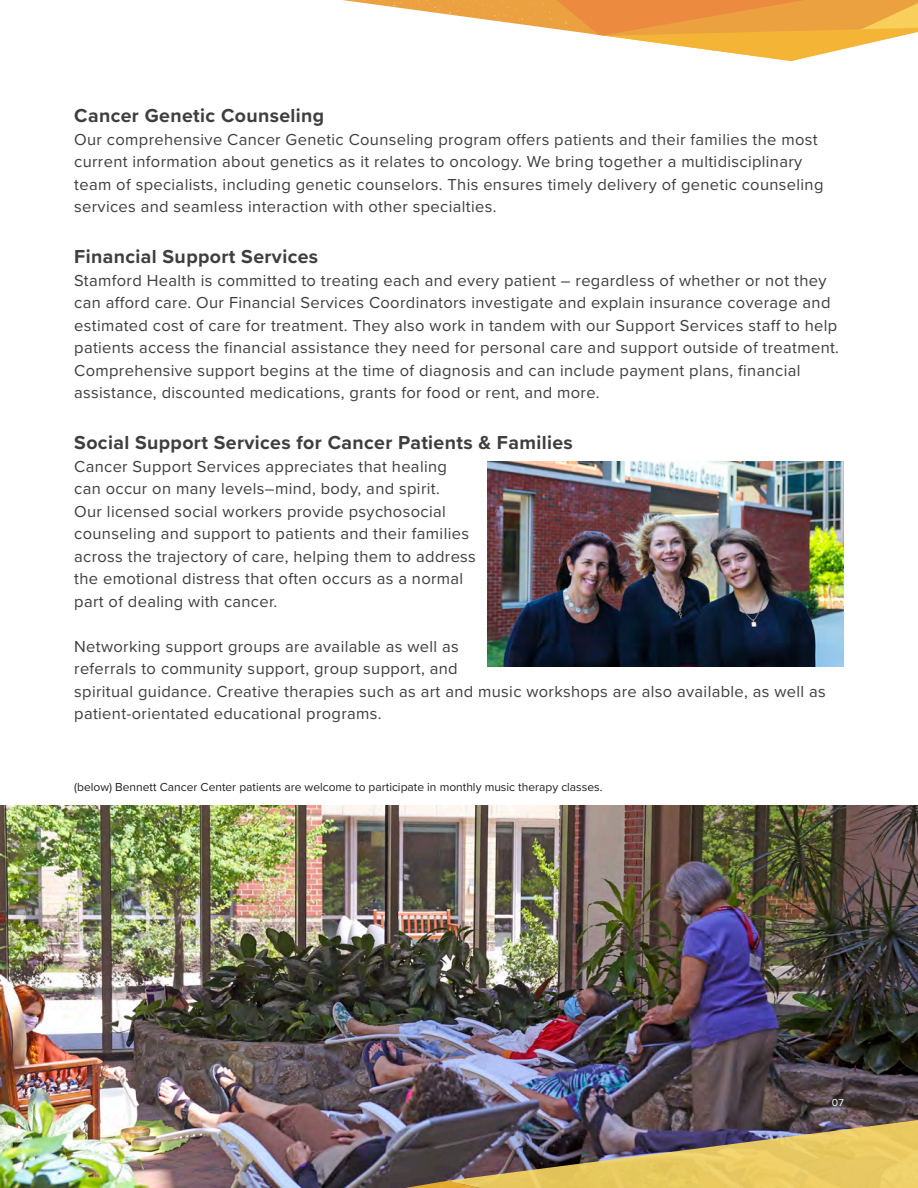
<style>
.page{position:relative;width:918px;height:1188px;background:#fff}
.page>*{position:absolute;margin:0;border:0;box-sizing:border-box;transform-origin:0 0}
.barcode{font:700 19.5px "Proxima Nova";letter-spacing:.02em;color:#3e3e3f}
.barcode-2{font:16.5px/22.5px "Proxima Nova";letter-spacing:.02em;color:#3e3e3f}
.t1{font:12px "Proxima Nova";color:#231f20}
.barcode-3{font:10.5px "Proxima Nova";color:#fff}
</style>
<div class="page">
<img style="left:0;top:806px;width:918px;height:382px">
<img style="left:99px;top:1116px;width:819px;height:72px">
<svg style="left:342px;top:0;width:576px;height:61px"></svg>
<img style="left:487px;top:461px;width:357px;height:205px">
<p class="barcode" style="left:74px;top:101px;width:252px">Cancer Genetic Counseling</p>
<p class="barcode-2" style="left:74px;top:127px;width:751px">Our comprehensive Cancer Genetic Counseling program offers patients and their families the most current information about genetics as it relates to oncology. We bring together a multidisciplinary team of specialists, including genetic counselors. This ensures timely delivery of genetic counseling services and seamless interaction with other specialties.</p>
<p class="barcode" style="left:74px;top:242px;width:246px">Financial Support Services</p>
<p class="barcode-2" style="left:74px;top:268px;width:766px">Stamford Health is committed to treating each and every patient – regardless of whether or not they can afford care. Our Financial Services Coordinators investigate and explain insurance coverage and estimated cost of care for treatment. They also work in tandem with our Support Services staff to help patients access the financial assistance they need for personal care and support outside of treatment.<br>Comprehensive support begins at the time of diagnosis and can include payment plans, financial assistance, discounted medications, grants for food or rent, and more.</p>
<p class="barcode" style="left:74px;top:428px;width:500px">Social Support Services for Cancer Patients &amp; Families</p>
<p class="barcode-2" style="left:74px;top:454px;width:403px">Cancer Support Services appreciates that healing can occur on many levels–mind, body, and spirit.<br>Our licensed social workers provide psychosocial counseling and support to patients and their families across the trajectory of care, helping them to address the emotional distress that often occurs as a normal part of dealing with cancer.</p>
<p class="barcode-2" style="left:74px;top:634px;width:753px">Networking support groups are available as well as<br>referrals to community support, group support, and<br>spiritual guidance. Creative therapies such as art and music workshops are also available, as well as patient-orientated educational programs.</p>
<p class="t1" style="left:74px;top:778px;width:530px">(below) Bennett Cancer Center patients are welcome to participate in monthly music therapy classes.</p>
<p class="barcode-3" style="left:832px;top:1094px;width:14px">07</p>
</div>
